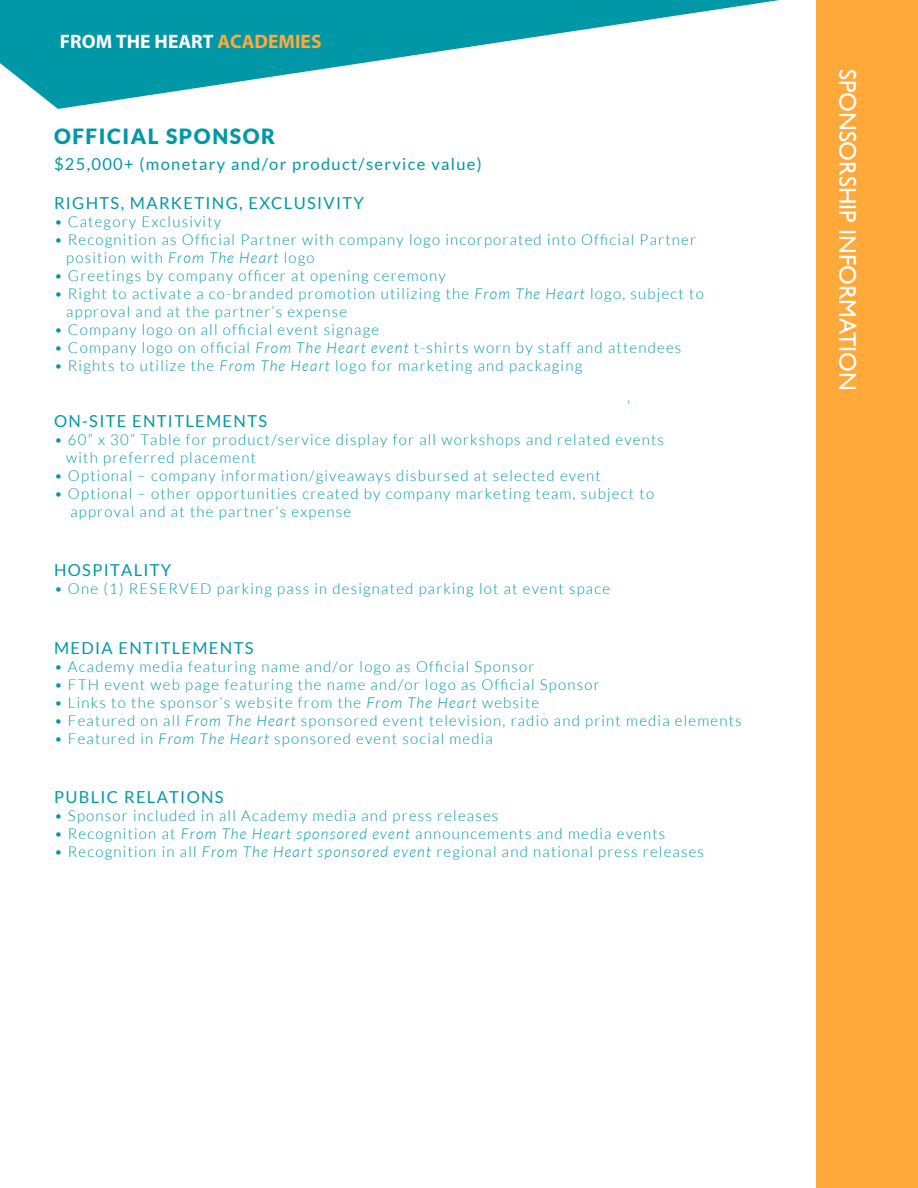
<style>
.page{position:relative;width:918px;height:1188px;background:#fff}
.page>*{position:absolute;margin:0;border:0;box-sizing:border-box;transform-origin:0 0}
.t1{font:24px "Gill Sans";color:#fff}
.t2{font:900 21px "Lato";letter-spacing:.075em;color:#0098a7}
.t3{font:700 19.5px "Myriad Pro";color:#fff}
.t4{font:16.5px "Lato";letter-spacing:.08em;color:#0098a7}
.t5{font:300 15px/18px "Lato";letter-spacing:.08em;color:#0098a7}
.s1{color:#ffa93a}
.s2{font-style:italic}
</style>
<div class="page">
<svg style="left:0;top:0;width:779px;height:109px;fill:#0098a7"></svg>
<div style="left:817px;top:0;width:101px;height:1188px;background:#ffa93a"></div>
<h3 class="t3" style="left:60px;top:29px;width:263px">FROM THE HEART <span class="s1">ACADEMIES</span></h3>
<h2 class="t2" style="left:54px;top:124px;width:223px">OFFICIAL SPONSOR</h2>
<p class="t4" style="left:54px;top:154px;width:429px">$25,000+ (monetary and/or product/service value)</p>
<p class="t4" style="left:54px;top:194px;width:311px">RIGHTS, MARKETING, EXCLUSIVITY</p>
<p class="t5" style="left:54px;top:213px;width:169px">• Category Exclusivity</p>
<p class="t5" style="left:66px;top:231px;width:631px;text-indent:-12px">• Recognition as Official Partner with company logo incorporated into Official Partner position with <span class="s2">From The Heart</span> logo</p>
<p class="t5" style="left:54px;top:267px;width:393px">• Greetings by company officer at opening ceremony</p>
<p class="t5" style="left:66px;top:285px;width:639px;text-indent:-12px">• Right to activate a co-branded promotion utilizing the <span class="s2">From The Heart</span> logo, subject to approval and at the partner’s expense</p>
<p class="t5" style="left:54px;top:321px;width:327px">• Company logo on all official event signage</p>
<p class="t5" style="left:54px;top:339px;width:629px">• Company logo on official <span class="s2">From The Heart event</span> t-shirts worn by staff and attendees</p>
<p class="t5" style="left:54px;top:357px;width:530px">• Rights to utilize the <span class="s2">From The Heart</span> logo for marketing and packaging</p>
<p class="t5" style="left:627px;top:397px;width:5px">'</p>
<p class="t4" style="left:54px;top:412px;width:215px">ON-SITE ENTITLEMENTS</p>
<p class="t5" style="left:66px;top:431px;width:599px;text-indent:-12px">• 60” x 30” Table for product/service display for all workshops and related events with preferred placement</p>
<p class="t5" style="left:54px;top:467px;width:548px">• Optional – company information/giveaways disbursed at selected event</p>
<p class="t5" style="left:70px;top:485px;width:585px;text-indent:-16px">• Optional – other opportunities created by company marketing team, subject to approval and at the partner’s expense</p>
<p class="t4" style="left:54px;top:561px;width:119px">HOSPITALITY</p>
<p class="t5" style="left:54px;top:580px;width:558px">• One (1) RESERVED parking pass in designated parking lot at event space</p>
<p class="t4" style="left:54px;top:639px;width:201px">MEDIA ENTITLEMENTS</p>
<p class="t5" style="left:54px;top:657px;width:482px">• Academy media featuring name and/or logo as Official Sponsor</p>
<p class="t5" style="left:54px;top:675px;width:547px">• FTH event web page featuring the name and/or logo as Official Sponsor</p>
<p class="t5" style="left:54px;top:693px;width:487px">• Links to the sponsor’s website from the <span class="s2">From The Heart</span> website</p>
<p class="t5" style="left:54px;top:711px;width:689px">• Featured on all <span class="s2">From The Heart</span> sponsored event television, radio and print media elements</p>
<p class="t5" style="left:54px;top:729px;width:440px">• Featured in <span class="s2">From The Heart</span> sponsored event social media</p>
<p class="t4" style="left:54px;top:788px;width:171px">PUBLIC RELATIONS</p>
<p class="t5" style="left:54px;top:807px;width:446px">• Sponsor included in all Academy media and press releases</p>
<p class="t5" style="left:54px;top:825px;width:613px">• Recognition at <span class="s2">From The Heart sponsored event</span> announcements and media events</p>
<p class="t5" style="left:54px;top:843px;width:652px">• Recognition in all <span class="s2">From The Heart sponsored event</span> regional and national press releases</p>
<h1 class="t1" style="left:862px;top:69px;width:323px;rotate:90deg">SPONSORSHIP INFORMATION</h1>
</div>
